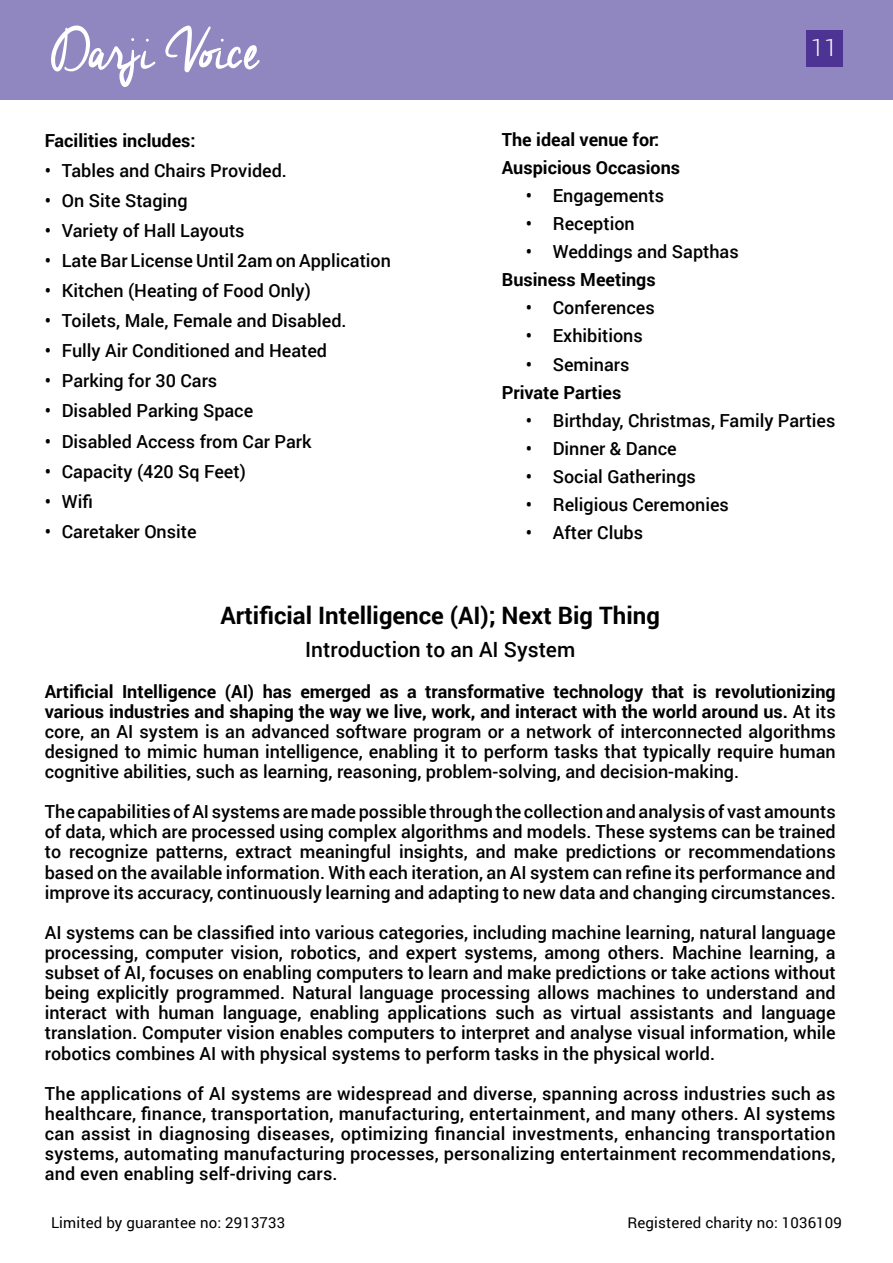
<style>
.page{position:relative;width:893px;height:1263px;background:#fff}
.page>*{position:absolute;margin:0;border:0;box-sizing:border-box;transform-origin:0 0}
.t1{font:700 24px "Roboto";color:#000}
.t2{font:300 23.7px "Roboto";color:#fff}
.t3{font:500 21px "Roboto";color:#000}
.t4{font:500 18px/20.1px "Roboto";color:#000;text-align:justify}
.t5{font:700 18px/28px "Roboto";color:#000}
.t6{font:15px "Roboto";letter-spacing:.01em;color:#000}
.s1{font-weight:700}
</style>
<div class="page">
<div style="left:0;top:0;width:893px;height:100px;background:#9087c0"></div>
<svg style="left:51px;top:26px;width:104px;height:61px"></svg>
<svg style="left:165px;top:26px;width:95px;height:46px"></svg>
<div style="left:806px;top:30px;width:36px;height:37px;background:#4d3394"></div>
<p class="t5" style="left:45px;top:125px;width:152px">Facilities includes:</p>
<p class="t4" style="left:45px;top:159px;width:244px">• Tables and Chairs Provided.</p>
<p class="t4" style="left:45px;top:190px;width:144px">• On Site Staging</p>
<p class="t4" style="left:45px;top:220px;width:201px">• Variety of Hall Layouts</p>
<p class="t4" style="left:45px;top:250px;width:348px">• Late Bar License Until 2am on Application</p>
<p class="t4" style="left:45px;top:280px;width:268px">• Kitchen (Heating of Food Only)</p>
<p class="t4" style="left:45px;top:310px;width:303px">• Toilets, Male, Female and Disabled.</p>
<p class="t4" style="left:45px;top:340px;width:284px">• Fully Air Conditioned and Heated</p>
<p class="t4" style="left:45px;top:370px;width:174px">• Parking for 30 Cars</p>
<p class="t4" style="left:45px;top:400px;width:210px">• Disabled Parking Space</p>
<p class="t4" style="left:45px;top:430px;width:268px">• Disabled Access from Car Park</p>
<p class="t4" style="left:45px;top:460px;width:203px">• Capacity (420 Sq Feet)</p>
<p class="t4" style="left:45px;top:491px;width:50px">• Wifi</p>
<p class="t4" style="left:45px;top:521px;width:153px">• Caretaker Onsite</p>
<h2 class="t2" style="left:811px;top:32px;width:28px">11</h2>
<p class="t5" style="left:502px;top:125px;width:180px">The ideal venue for:<br>Auspicious Occasions</p>
<p class="t4" style="left:526px;top:185px;width:140px">• Engagements</p>
<p class="t4" style="left:526px;top:213px;width:110px">• Reception</p>
<p class="t4" style="left:526px;top:241px;width:214px">• Weddings and Sapthas</p>
<p class="t5" style="left:502px;top:265px;width:155px">Business Meetings</p>
<p class="t4" style="left:526px;top:297px;width:130px">• Conferences</p>
<p class="t4" style="left:526px;top:325px;width:118px">• Exhibitions</p>
<p class="t4" style="left:526px;top:353px;width:105px">• Seminars</p>
<p class="t5" style="left:502px;top:377px;width:121px">Private Parties</p>
<p class="t4" style="left:526px;top:409px;width:311px">• Birthday, Christmas, Family Parties</p>
<p class="t4" style="left:526px;top:437px;width:152px">• Dinner &amp; Dance</p>
<p class="t4" style="left:526px;top:465px;width:172px">• Social Gatherings</p>
<p class="t4" style="left:526px;top:493px;width:205px">• Religious Ceremonies</p>
<p class="t4" style="left:526px;top:521px;width:119px">• After Clubs</p>
<h1 class="t1" style="left:221px;top:598px;width:441px">Artificial Intelligence (AI); Next Big Thing</h1>
<p class="t3" style="left:305px;top:634px;width:272px">Introduction to an AI System</p>
<p class="t4" style="left:45px;top:680px;width:792px"><span class="s1">Artificial Intelligence (AI) has emerged as a transformative technology that is revolutionizing various industries and shaping the way we live, work, and interact with the world around us.</span> At its core, an AI system is an advanced software program or a network of interconnected algorithms designed to mimic human intelligence, enabling it to perform tasks that typically require human cognitive abilities, such as learning, reasoning, problem-solving, and decision-making.</p>
<p class="t4" style="left:45px;top:801px;width:792px">The capabilities of AI systems are made possible through the collection and analysis of vast amounts of data, which are processed using complex algorithms and models. These systems can be trained to recognize patterns, extract meaningful insights, and make predictions or recommendations based on the available information. With each iteration, an AI system can refine its performance and improve its accuracy, continuously learning and adapting to new data and changing circumstances.</p>
<p class="t4" style="left:45px;top:922px;width:792px">AI systems can be classified into various categories, including machine learning, natural language processing, computer vision, robotics, and expert systems, among others. Machine learning, a subset of AI, focuses on enabling computers to learn and make predictions or take actions without being explicitly programmed. Natural language processing allows machines to understand and interact with human language, enabling applications such as virtual assistants and language translation. Computer vision enables computers to interpret and analyse visual information, while robotics combines AI with physical systems to perform tasks in the physical world.</p>
<p class="t4" style="left:45px;top:1082px;width:792px">The applications of AI systems are widespread and diverse, spanning across industries such as healthcare, finance, transportation, manufacturing, entertainment, and many others. AI systems can assist in diagnosing diseases, optimizing financial investments, enhancing transportation systems, automating manufacturing processes, personalizing entertainment recommendations, and even enabling self-driving cars.</p>
<p class="t6" style="left:51px;top:1212px;width:236px">Limited by guarantee no: 2913733</p>
<p class="t6" style="left:627px;top:1212px;width:216px">Registered charity no: 1036109</p>
</div>
